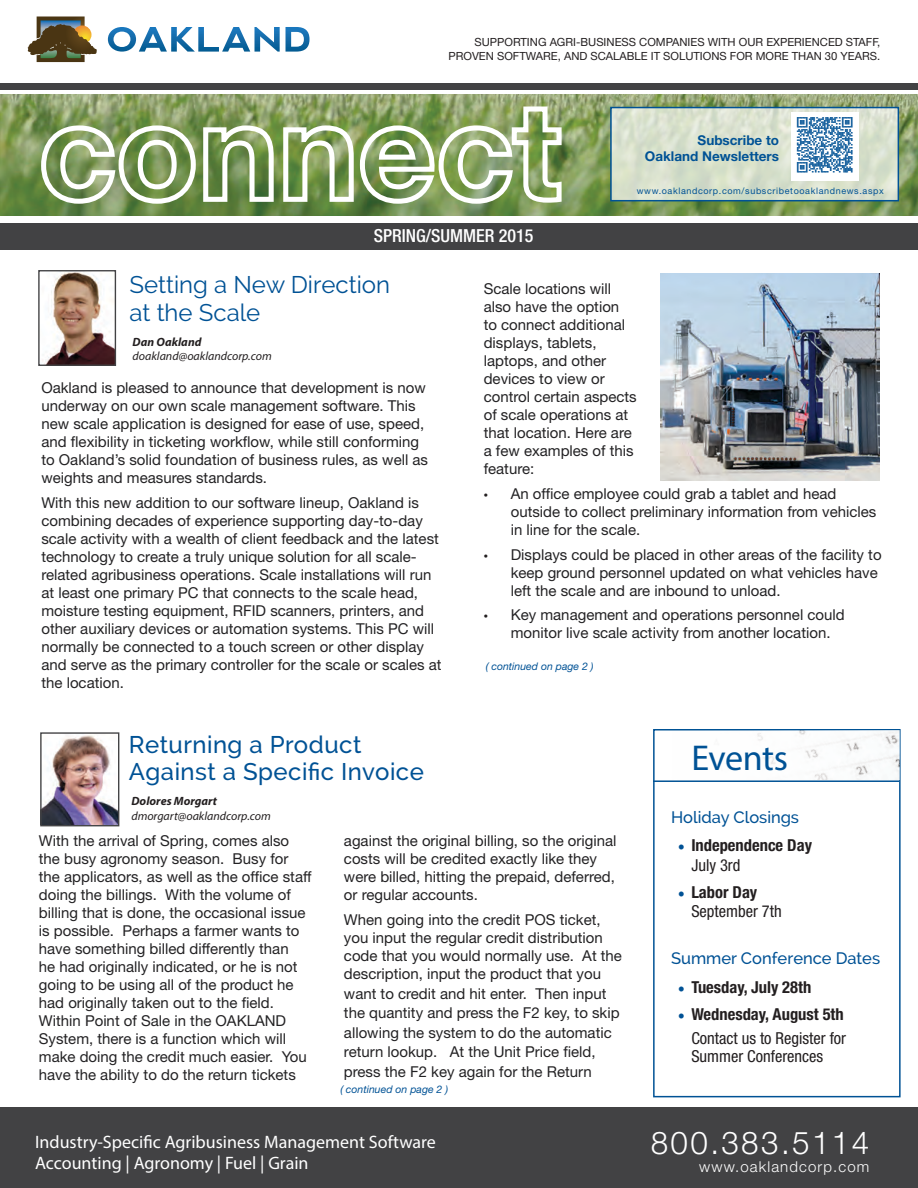
<style>
.page{position:relative;width:918px;height:1188px;background:#fff}
.page>*{position:absolute;margin:0;border:0;box-sizing:border-box;transform-origin:0 0}
.t1{font:36px "Myriad Pro";letter-spacing:-.015em;color:#005295}
.t2{font:300 31.5px "Helvetica Neue LT Std";letter-spacing:.075em;color:#fff}
.t3{font:500 24px/27px "Raleway";letter-spacing:.02em;color:#005295}
.t4{font:24px/28.8px "Raleway";color:#005295}
.t5{font:18px/21.6px "Myriad Pro";color:#fff}
.t6{font:500 condensed 18px "Helvetica Neue LT Std";color:#fff}
.t7{font:condensed 16.5px/19.8px "Helvetica Neue LT Std";color:#231f20}
.t8{font:700 condensed 16.5px/19.8px "Helvetica Neue LT Std";color:#231f20}
.t9{font:500 16.5px "Raleway";color:#005295}
.t10{font:15px/18px "Helvetica Neue LT Std";color:#232224}
.t11{font:300 15px "Helvetica Neue LT Std";letter-spacing:.075em;color:#fff}
.t12{font:700 13.5px/16.2px "Helvetica Neue LT Std";color:#005295;text-align:right}
.t13{font:italic 12px "Myriad Pro";color:#231f20}
.t14{font:italic 700 12px "Myriad Pro";color:#231f20}
.t15{font:11.25px/13.5px "Helvetica Neue LT Std";color:#231f20;text-align:right}
.t16{font:italic 10.5px "Helvetica Neue LT Std";color:#005295}
.t17{font:9px "Helvetica Neue LT Std";letter-spacing:.07em;color:#005295}
.t18{font:6px/6px "ID Automation 2 D";color:#005295;text-align:justify}
.s1{font-family:"Myriad Pro";color:#231f20}
.s2{font-family:"Minion Pro";font-stretch:normal;font-size:18px;color:#005295}
.s3{font-weight:400}
.s4{font-family:"Minion Pro";font-weight:700;font-stretch:normal;font-size:18px;color:#005295}
.s5{font-weight:700}
</style>
<div class="page">
<img style="left:0;top:94px;width:918px;height:122px">
<div style="left:0;top:223px;width:918px;height:26px;background:#424244"></div>
<div style="left:0;top:84px;width:918px;height:6px;background:#424244"></div>
<div style="left:0;top:1107px;width:918px;height:81px;background:#424244"></div>
<svg style="left:286px;top:27px;width:24px;height:25px"></svg>
<svg style="left:108px;top:27px;width:172px;height:25px"></svg>
<svg style="left:41px;top:55px;width:40px;height:4px"></svg>
<svg style="left:73px;top:25px;width:19px;height:19px"></svg>
<svg style="left:28px;top:16px;width:57px;height:39px;background:#6c624a"></svg>
<svg style="left:39px;top:104px;width:525px;height:102px"></svg>
<svg style="left:613px;top:110px;width:283px;height:88px;background:#d8e0cd"></svg>
<div style="left:610px;top:107px;width:289px;height:94px;border:2px solid #005295"></div>
<div style="left:791px;top:112px;width:68px;height:69px;background:#fff"></div>
<div style="left:653px;top:729px;width:248px;height:368px;background:#fff;border:2px solid #005295"></div>
<hr style="left:653px;top:780px;width:246px;height:2px;background:#005295">
<img style="left:655px;top:730px;width:244px;height:50px">
<img style="left:42px;top:735px;width:75px;height:89px">
<div style="left:40px;top:732px;width:79px;height:94px;border:1px solid #424244"></div>
<img style="left:42px;top:272px;width:72px;height:92px">
<div style="left:38px;top:270px;width:78px;height:96px;border:1px solid #424244"></div>
<img style="left:661px;top:273px;width:218px;height:208px">
<p class="t15" style="left:449px;top:35px;width:433px">SUPPORTING AGRI-BUSINESS COMPANIES WITH OUR EXPERIENCED STAFF,<br>PROVEN SOFTWARE, AND SCALABLE IT SOLUTIONS FOR MORE THAN 30 YEARS.</p>
<p class="t12" style="left:645px;top:131px;width:136px">Subscribe to<br>Oakland Newsletters</p>
<p class="t18" style="left:797px;top:118px;width:57px">AHEEEHAPKADBPEJJKCMBAIDAKAHNFPAHEEEHA BNFFFNBPEDJCEKMCMCAGALMKMOEOEPBNFFFNB LCJCGBFIBANLLMBNJPEBPJMADNGIMEENDAMCN KKEPFMFHJODMFLLILIOCLNNKFPMBLCFFIEIFE JMBDDFFCDNHJHMLOAIMKGFMJKCPAFIGJMOBLN BFNCGFFJGCKPALGJKIHLOPLIGLBABGHKBGIGE HCPKNJFJEGKEEMNOAFIEFNJCHDBJKPHOICMME MFFFFFEHKEMGCEIEMLABEKDMDGJGAHFHAIBKF APBBBPAPCNFBGFHBEDHHDDIPFJCEHFDAEIMIM HHHHHHHPPPHPHPHPHHHHHPPPHPPPHPPHHHPPH</p>
<p class="t6" style="left:374px;top:225px;width:161px">SPRING/SUMMER 2015</p>
<p class="t17" style="left:637px;top:185px;width:248px">www.oaklandcorp.com/subscribetooaklandnews.aspx</p>
<h3 class="t4" style="left:130px;top:270px;width:262px">Setting a New Direction at the Scale</h3>
<p class="t14" style="left:133px;top:334px;width:70px">Dan Oakland</p>
<p class="t13" style="left:133px;top:349px;width:141px">doakland@oaklandcorp.com</p>
<p class="t10" style="left:41px;top:379px;width:388px">Oakland is pleased to announce that development is now underway on our own scale management software. This new scale application is designed for ease of use, speed, and flexibility in ticketing workflow, while still conforming to Oakland’s solid foundation of business rules, as well as weights and measures standards.</p>
<p class="t10" style="left:41px;top:493px;width:402px">With this new addition to our software lineup, Oakland is combining decades of experience supporting day-to-day scale activity with a wealth of client feedback and the latest technology to create a truly unique solution for all scale&shy;related agribusiness operations. Scale installations will run at least one primary PC that connects to the scale head, moisture testing equipment, RFID scanners, printers, and other auxiliary devices or automation systems. This PC will normally be connected to a touch screen or other display and serve as the primary controller for the scale or scales at the location.</p>
<p class="t10" style="left:484px;top:280px;width:155px">Scale locations will also have the option<br>to connect additional displays, tablets, laptops, and other devices to view or control certain aspects of scale operations at that location. Here are a few examples of this feature:</p>
<p class="t10" style="left:511px;top:484px;width:367px;text-indent:-27px"><span class="s1">•</span> An office employee could grab a tablet and head outside to collect preliminary information from vehicles in line for the scale.</p>
<p class="t10" style="left:511px;top:545px;width:372px;text-indent:-27px"><span class="s1">•</span> Displays could be placed in other areas of the facility to keep ground personnel updated on what vehicles have left the scale and are inbound to unload.</p>
<p class="t10" style="left:511px;top:606px;width:335px;text-indent:-27px"><span class="s1">•</span> Key management and operations personnel could monitor live scale activity from another location.</p>
<p class="t16" style="left:486px;top:660px;width:109px">( continued on page 2 )</p>
<h3 class="t3" style="left:129px;top:731px;width:297px">Returning a Product<br>Against a Specific Invoice</h3>
<p class="t14" style="left:131px;top:793px;width:87px">Dolores Morgart</p>
<p class="t13" style="left:131px;top:808px;width:141px">dmorgart@oaklandcorp.com</p>
<p class="t10" style="left:39px;top:832px;width:274px">With the arrival of Spring, comes also the busy agronomy season. Busy for the applicators, as well as the office staff doing the billings. With the volume of billing that is done, the occasional issue is possible. Perhaps a farmer wants to have something billed differently than<br>he had originally indicated, or he is not going to be using all of the product he had originally taken out to the field.<br>Within Point of Sale in the Oakland<br>System, there is a function which will make doing the credit much easier. You have the ability to do the return tickets</p>
<p class="t10" style="left:344px;top:832px;width:274px">against the original billing, so the original costs will be credited exactly like they were billed, hitting the prepaid, deferred, or regular accounts.</p>
<p class="t10" style="left:344px;top:911px;width:280px">When going into the credit POS ticket, you input the regular credit distribution code that you would normally use. At the description, input the product that you</p>
<p class="t10" style="left:344px;top:983px;width:277px;line-height:19.5px">want to credit and hit enter. Then input the quantity and press the F2 key, to skip allowing the system to do the automatic return lookup. At the Unit Price field, press the F2 key again for the Return</p>
<p class="t16" style="left:340px;top:1083px;width:109px">( continued on page 2 )</p>
<h1 class="t1" style="left:691px;top:735px;width:98px">Events</h1>
<p class="t9" style="left:671px;top:807px;width:130px">Holiday Closings</p>
<p class="t8" style="left:691px;top:835px;width:122px;text-indent:-14px"><span class="s2">•</span> Independence Day<br><span class="s3">July 3rd</span></p>
<p class="t7" style="left:691px;top:882px;width:92px;text-indent:-14px"><span class="s4">•</span> <span class="s5">Labor Day<br></span>September 7th</p>
<p class="t9" style="left:671px;top:949px;width:211px">Summer Conference Dates</p>
<p class="t8" style="left:678px;top:977px;width:135px"><span class="s2">•</span> Tuesday, July 28th</p>
<p class="t7" style="left:678px;top:1001px;width:170px;line-height:24.8px;text-align:right"><span class="s4">•</span> <span class="s5">Wednesday, August 5th<br></span>Contact us to Register for</p>
<p class="t7" style="left:691px;top:1047px;width:133px">Summer Conferences</p>
<p class="t5" style="left:35px;top:1131px;width:402px">Industry-Specific Agribusiness Management Software<br>Accounting | Agronomy | Fuel | Grain</p>
<h2 class="t2" style="left:651px;top:1123px;width:220px">800.383.5114</h2>
<p class="t11" style="left:699px;top:1157px;width:172px">www.oaklandcorp.com</p>
</div>
